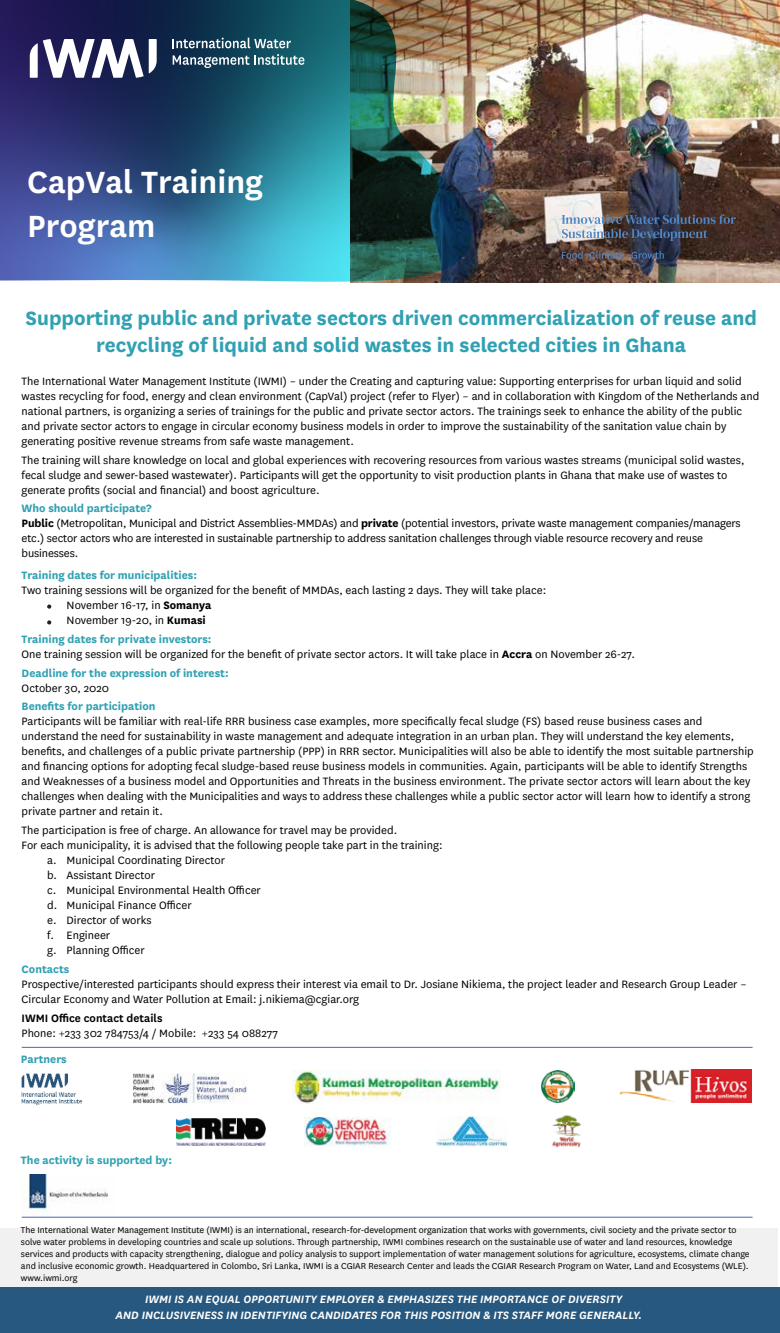
<style>
.page{position:relative;width:780px;height:1333px;background:#fff}
.page>*{position:absolute;margin:0;border:0;box-sizing:border-box;transform-origin:0 0}
.t1{font:600 35.88px/43px "National";color:#fff}
.t2{font:700 22.5px/27px "National";color:#30a1b3;text-align:center}
.t3{font:12.5px/15px "National";color:#000}
.t4{font:italic 600 12.5px/16.2px "National";color:#fff}
.t5{font:700 12.5px "National";color:#30a1b3}
.t6{font:600 12.5px "National";color:#000}
.t7{font:10px/12px "National";color:#000}
.s1{font-weight:700;color:#30a1b3}
.s2{font-weight:700}
</style>
<div class="page">
<img style="left:478px;top:0;width:302px;height:282px">
<div style="left:0;top:1228px;width:778px;height:100px;background:#f1f1f2"></div>
<div style="left:0;top:1287px;width:780px;height:45px;background:#265880"></div>
<svg style="left:562px;top:251px;width:101px;height:8px"></svg>
<svg style="left:562px;top:214px;width:173px;height:27px"></svg>
<img style="left:22px;top:1073px;width:60px;height:32px">
<svg style="left:47px;top:604px;width:5px;height:5px"></svg>
<svg style="left:47px;top:620px;width:5px;height:5px"></svg>
<hr style="left:22px;top:1216px;width:730px;height:1px;background:#4966b0">
<hr style="left:22px;top:1047px;width:730px;height:1px;background:#4966b0">
<img style="left:134px;top:1073px;width:113px;height:30px">
<img style="left:292px;top:1071px;width:209px;height:32px">
<img style="left:541px;top:1071px;width:33px;height:31px">
<img style="left:619px;top:1069px;width:132px;height:33px">
<img style="left:177px;top:1118px;width:89px;height:27px">
<img style="left:304px;top:1117px;width:87px;height:30px">
<img style="left:436px;top:1116px;width:70px;height:30px">
<img style="left:552px;top:1115px;width:29px;height:33px">
<img style="left:28px;top:1174px;width:80px;height:37px">
<img style="left:0;top:0;width:478px;height:283px">
<svg style="left:173px;top:38px;width:118px;height:10px"></svg>
<svg style="left:173px;top:54px;width:131px;height:14px"></svg>
<svg style="left:30px;top:39px;width:127px;height:39px"></svg>
<h1 class="t1" style="left:27px;top:159px;width:237px">CapVal Training<br>Program</h1>
<h2 class="t2" style="left:26px;top:303px;width:732px">Supporting public and private sectors driven commercialization of reuse and recycling of liquid and solid wastes in selected cities in Ghana</h2>
<p class="t3" style="left:22px;top:373px;width:739px">The International Water Management Institute (IWMI) – under the Creating and capturing value: Supporting enterprises for urban liquid and solid wastes recycling for food, energy and clean environment (CapVal) project (refer to Flyer) – and in collaboration with Kingdom of the Netherlands and national partners, is organizing a series of trainings for the public and private sector actors. The trainings seek to enhance the ability of the public and private sector actors to engage in circular economy business models in order to improve the sustainability of the sanitation value chain by generating positive revenue streams from safe waste management.</p>
<p class="t3" style="left:22px;top:452px;width:724px">The training will share knowledge on local and global experiences with recovering resources from various wastes streams (municipal solid wastes, fecal sludge and sewer-based wastewater). Participants will get the opportunity to visit production plants in Ghana that make use of wastes to generate profits (social and financial) and boost agriculture.</p>
<p class="t3" style="left:22px;top:500px;width:720px"><span class="s1">Who should participate?<br></span><span class="s2">Public</span> (Metropolitan, Municipal and District Assemblies-MMDAs) and <span class="s2">private</span> (potential investors, private waste management companies/managers etc.) sector actors who are interested in sustainable partnership to address sanitation challenges through viable resource recovery and reuse businesses.</p>
<p class="t5" style="left:22px;top:566px;width:177px">Training dates for municipalities:</p>
<p class="t3" style="left:67px;top:582px;width:481px;text-indent:-45px">Two training sessions will be organized for the benefit of MMDAs, each lasting 2 days. They will take place:<br>November 16-17, in <span class="s2">Somanya<br></span>November 19-20, in <span class="s2">Kumasi</span></p>
<p class="t3" style="left:22px;top:631px;width:615px"><span class="s1">Training dates for private investors:<br></span>One training session will be organized for the benefit of private sector actors. It will take place in <span class="s2">Accra</span> on November 26-27.</p>
<p class="t5" style="left:22px;top:664px;width:209px">Deadline for the expression of interest:</p>
<p class="t3" style="left:22px;top:680px;width:89px">October 30, 2020</p>
<p class="t5" style="left:22px;top:697px;width:135px">Benefits for participation</p>
<p class="t3" style="left:22px;top:713px;width:733px">Participants will be familiar with real-life RRR business case examples, more specifically fecal sludge (FS) based reuse business cases and understand the need for sustainability in waste management and adequate integration in an urban plan. They will understand the key elements, benefits, and challenges of a public private partnership (PPP) in RRR sector. Municipalities will also be able to identify the most suitable partnership and financing options for adopting fecal sludge-based reuse business models in communities. Again, participants will be able to identify Strengths and Weaknesses of a business model and Opportunities and Threats in the business environment. The private sector actors will learn about the key challenges when dealing with the Municipalities and ways to address these challenges while a public sector actor will learn how to identify a strong private partner and retain it.</p>
<p class="t3" style="left:22px;top:822px;width:377px">The participation is free of charge. An allowance for travel may be provided.</p>
<p class="t3" style="left:22px;top:837px;width:422px">For each municipality, it is advised that the following people take part in the training:</p>
<p class="t3" style="left:47px;top:852px;width:179px">a. Municipal Coordinating Director</p>
<p class="t3" style="left:47px;top:867px;width:109px">b. Assistant Director</p>
<p class="t3" style="left:47px;top:882px;width:215px">c. Municipal Environmental Health Officer</p>
<p class="t3" style="left:47px;top:897px;width:146px">d. Municipal Finance Officer</p>
<p class="t3" style="left:47px;top:912px;width:106px">e. Director of works</p>
<p class="t3" style="left:47px;top:927px;width:65px">f. Engineer</p>
<p class="t3" style="left:47px;top:942px;width:99px">g. Planning Officer</p>
<p class="t5" style="left:22px;top:960px;width:49px">Contacts</p>
<p class="t3" style="left:22px;top:976px;width:726px">Prospective/interested participants should express their interest via email to Dr. Josiane Nikiema, the project leader and Research Group Leader –<br>Circular Economy and Water Pollution at Email: j.nikiema@cgiar.org</p>
<p class="t6" style="left:22px;top:1009px;width:142px">IWMI Office contact details</p>
<p class="t3" style="left:22px;top:1025px;width:258px">Phone: +233 302 784753/4 / Mobile: +233 54 088277</p>
<p class="t5" style="left:21px;top:1050px;width:47px">Partners</p>
<p class="t5" style="left:21px;top:1151px;width:152px">The activity is supported by:</p>
<p class="t7" style="left:21px;top:1223px;width:730px">The International Water Management Institute (IWMI) is an international, research-for-development organization that works with governments, civil society and the private sector to solve water problems in developing countries and scale up solutions. Through partnership, IWMI combines research on the sustainable use of water and land resources, knowledge services and products with capacity strengthening, dialogue and policy analysis to support implementation of water management solutions for agriculture, ecosystems, climate change and inclusive economic growth. Headquartered in Colombo, Sri Lanka, IWMI is a CGIAR Research Center and leads the CGIAR Research Program on Water, Land and Ecosystems (WLE). www.iwmi.org</p>
<p class="t4" style="left:115px;top:1290px;width:528px;text-indent:30px">IWMI IS AN EQUAL OPPORTUNITY EMPLOYER &amp; EMPHASIZES THE IMPORTANCE OF DIVERSITY<br>AND INCLUSIVENESS IN IDENTIFYING CANDIDATES FOR THIS POSITION &amp; ITS STAFF MORE GENERALLY.</p>
</div>
